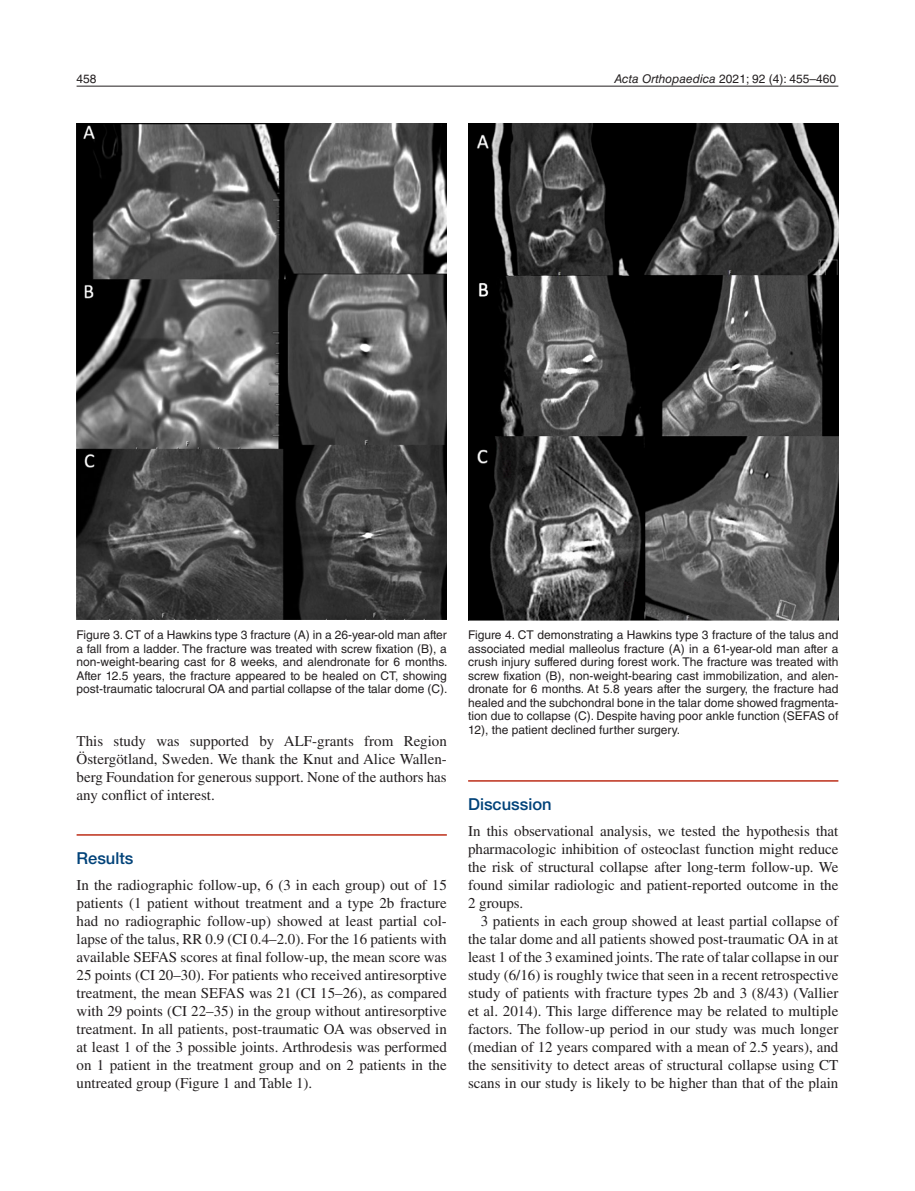
<style>
.page{position:relative;width:915px;height:1191px;background:#fff}
.page>*{position:absolute;margin:0;border:0;box-sizing:border-box;transform-origin:0 0}
.t1{font:500 16.5px "Helvetica Neue LTW1 G";color:#004279}
.t2{font:15px/18px "Times LT Std";color:#231f20;text-align:justify}
.t3{font:12px/13.5px "Helvetica LT Std";color:#231f20;text-align:justify}
.s1{font-style:italic}
</style>
<div class="page">
<hr style="left:77px;top:86px;width:761px;height:1px;background:#231f20">
<hr style="left:77px;top:834px;width:369px;height:1px;background:#bc2e18">
<hr style="left:468px;top:780px;width:370px;height:1px;background:#bc2e18">
<img style="left:77px;top:123px;width:369px;height:496px">
<img style="left:468px;top:123px;width:370px;height:497px">
<p class="t3" style="left:77px;top:72px;width:22px">458</p>
<p class="t3" style="left:614px;top:72px;width:223px"><span class="s1">Acta Orthopaedica</span> 2021; 92 (4): 455–460</p>
<p class="t3" style="left:77px;top:628px;width:372px">Figure 3. CT of a Hawkins type 3 fracture (A) in a 26-year-old man after a fall from a ladder. The fracture was treated with screw fixation (B), a non-weight-bearing cast for 8 weeks, and alendronate for 6 months.<br>After 12.5 years, the fracture appeared to be healed on CT, showing post-traumatic talocrural OA and partial collapse of the talar dome (C).</p>
<p class="t3" style="left:468px;top:628px;width:371px">Figure 4. CT demonstrating a Hawkins type 3 fracture of the talus and associated medial malleolus fracture (A) in a 61-year-old man after a crush injury suffered during forest work. The fracture was treated with screw fixation (B), non-weight-bearing cast immobilization, and alen&shy;dronate for 6 months. At 5.8 years after the surgery, the fracture had healed and the subchondral bone in the talar dome showed fragmenta&shy;tion due to collapse (C). Despite having poor ankle function (SEFAS of 12), the patient declined further surgery.</p>
<p class="t2" style="left:77px;top:731px;width:371px">This study was supported by ALF-grants from Region Östergötland, Sweden. We thank the Knut and Alice Wallen&shy;berg Foundation for generous support. None of the authors has any conflict of interest.</p>
<p class="t1" style="left:468px;top:794px;width:85px">Discussion</p>
<p class="t2" style="left:468px;top:821px;width:371px">In this observational analysis, we tested the hypothesis that pharmacologic inhibition of osteoclast function might reduce the risk of structural collapse after long-term follow-up. We found similar radiologic and patient-reported outcome in the 2 groups.</p>
<p class="t2" style="left:468px;top:911px;width:371px;text-indent:13px">3 patients in each group showed at least partial collapse of the talar dome and all patients showed post-traumatic OA in at least 1 of the 3 examined joints. The rate of talar collapse in our study (6/16) is roughly twice that seen in a recent retrospective study of patients with fracture types 2b and 3 (8/43) (Vallier et al. 2014). This large difference may be related to multiple factors. The follow-up period in our study was much longer (median of 12 years compared with a mean of 2.5 years), and the sensitivity to detect areas of structural collapse using CT scans in our study is likely to be higher than that of the plain</p>
<p class="t1" style="left:77px;top:848px;width:58px">Results</p>
<p class="t2" style="left:77px;top:875px;width:371px">In the radiographic follow-up, 6 (3 in each group) out of 15 patients (1 patient without treatment and a type 2b fracture had no radiographic follow-up) showed at least partial col&shy;lapse of the talus, RR 0.9 (CI 0.4–2.0). For the 16 patients with available SEFAS scores at final follow-up, the mean score was 25 points (CI 20–30). For patients who received antiresorptive treatment, the mean SEFAS was 21 (CI 15–26), as compared with 29 points (CI 22–35) in the group without antiresorptive treatment. In all patients, post-traumatic OA was observed in at least 1 of the 3 possible joints. Arthrodesis was performed on 1 patient in the treatment group and on 2 patients in the untreated group (Figure 1 and Table 1).</p>
</div>
